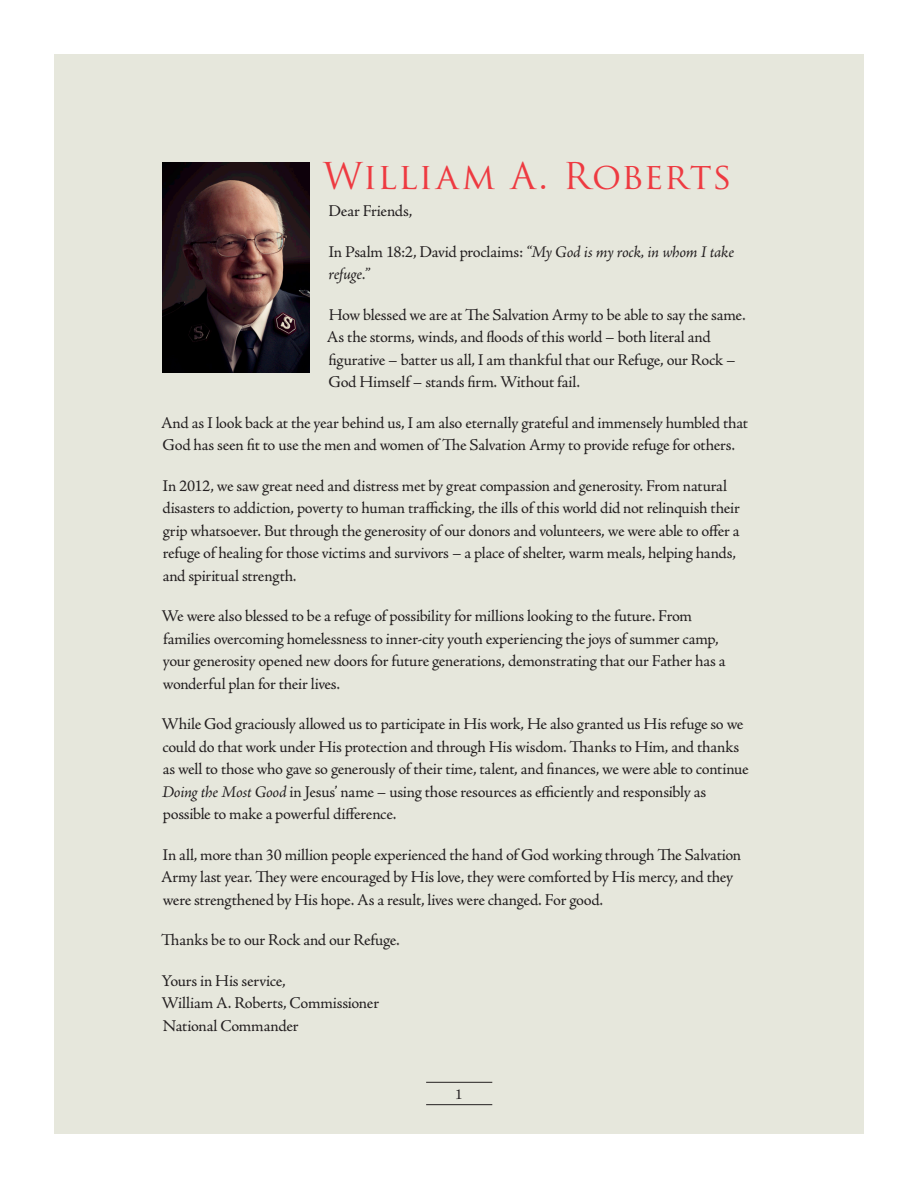
<style>
.page{position:relative;width:918px;height:1188px;background:#fff}
.page>*{position:absolute;margin:0;border:0;box-sizing:border-box;transform-origin:0 0}
.t1{font:36px "Trajan Pro";letter-spacing:.035em;color:#ee3a41}
.Body_Copy{font:16.5px/22.5px "Adobe Jenson Pro";letter-spacing:-.015em;color:#231f20}
.Body_Copy-2{font:italic 16.5px/22.5px "Adobe Jenson Pro";letter-spacing:-.015em;color:#231f20}
.Body_Copy-3{font:15px "Adobe Jenson Pro";color:#231f20}
.s1{font-style:normal}
.s2{font-style:italic}
</style>
<div class="page">
<div style="left:54px;top:54px;width:810px;height:1080px;background:#e6e7dc"></div>
<hr style="left:426px;top:1082px;width:66px;height:1px;background:#231f20">
<hr style="left:426px;top:1104px;width:66px;height:1px;background:#231f20">
<img style="left:162px;top:162px;width:148px;height:211px">
<p class="t1" style="left:323px;top:153px;width:411px">William A. Roberts</p>
<p class="Body_Copy" style="left:329px;top:200px;width:85px">Dear Friends,</p>
<p class="Body_Copy-2" style="left:328px;top:241px;width:407px"><span class="s1">In Psalm 18:2, David proclaims:</span> “My God is my rock, in whom I take refuge.”</p>
<p class="Body_Copy" style="left:327px;top:303px;width:420px">How blessed we are at The Salvation Army to be able to say the same.<br>As the storms, winds, and floods of this world – both literal and figurative – batter us all, I am thankful that our Refuge, our Rock – God Himself – stands firm. Without fail.</p>
<p class="Body_Copy" style="left:161px;top:411px;width:589px">And as I look back at the year behind us, I am also eternally grateful and immensely humbled that<br>God has seen fit to use the men and women of The Salvation Army to provide refuge for others.</p>
<p class="Body_Copy" style="left:162px;top:474px;width:579px">In 2012, we saw great need and distress met by great compassion and generosity. From natural disasters to addiction, poverty to human trafficking, the ills of this world did not relinquish their grip whatsoever. But through the generosity of our donors and volunteers, we were able to offer a refuge of healing for those victims and survivors – a place of shelter, warm meals, helping hands, and spiritual strength.</p>
<p class="Body_Copy" style="left:161px;top:605px;width:566px">We were also blessed to be a refuge of possibility for millions looking to the future. From families overcoming homelessness to inner-city youth experiencing the joys of summer camp, your generosity opened new doors for future generations, demonstrating that our Father has a wonderful plan for their lives.</p>
<p class="Body_Copy" style="left:161px;top:713px;width:589px">While God graciously allowed us to participate in His work, He also granted us His refuge so we could do that work under His protection and through His wisdom. Thanks to Him, and thanks as well to those who gave so generously of their time, talent, and finances, we were able to continue <span class="s2">Doing the Most Good</span> in Jesus’ name – using those resources as efficiently and responsibly as possible to make a powerful difference.</p>
<p class="Body_Copy" style="left:161px;top:843px;width:582px">In all, more than 30 million people experienced the hand of God working through The Salvation<br>Army last year. They were encouraged by His love, they were comforted by His mercy, and they were strengthened by His hope. As a result, lives were changed. For good.</p>
<p class="Body_Copy" style="left:161px;top:929px;width:240px">Thanks be to our Rock and our Refuge.</p>
<p class="Body_Copy" style="left:161px;top:969px;width:219px">Yours in His service,<br>William A. Roberts, Commissioner<br>National Commander</p>
<p class="Body_Copy-3" style="left:455px;top:1086px;width:9px">1</p>
</div>
